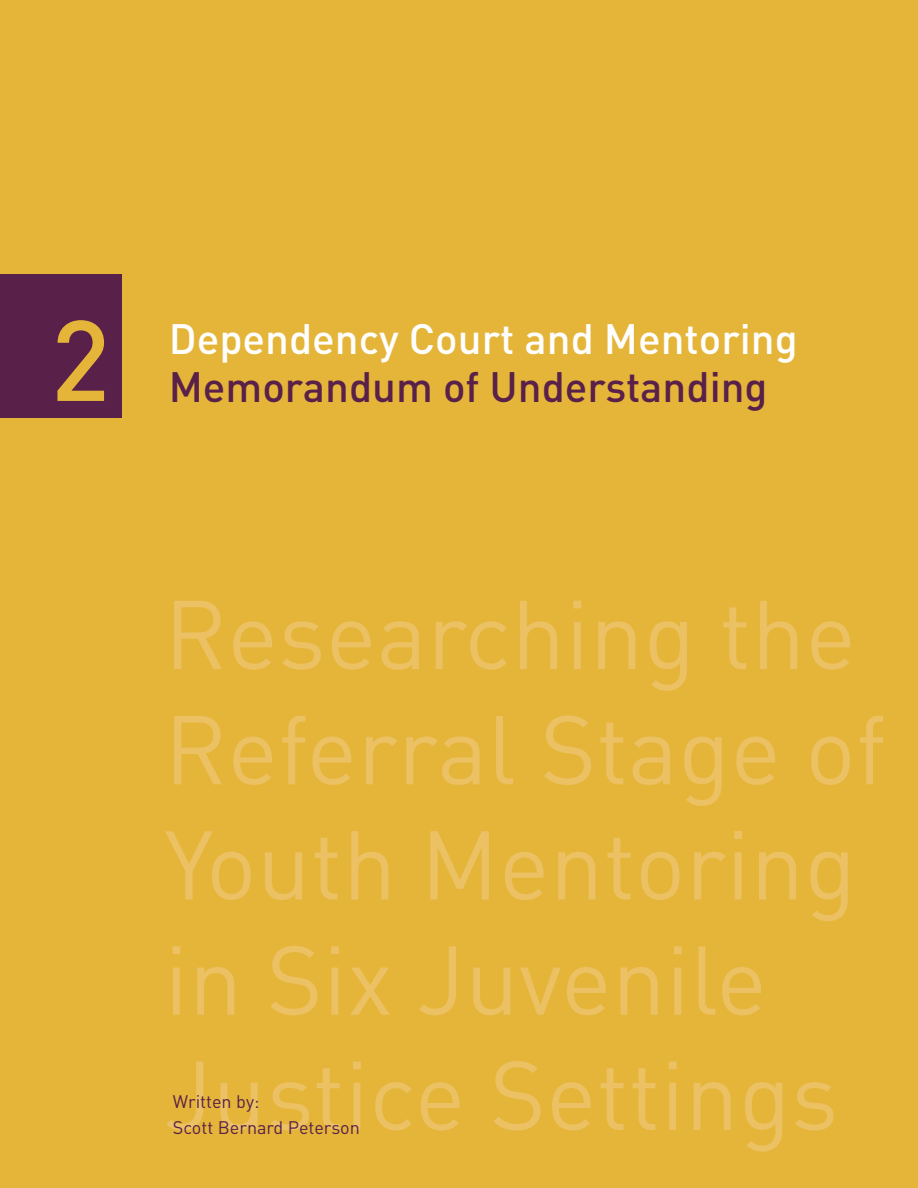
<style>
.page{position:relative;width:918px;height:1188px;background:#e5b53a}
.page>*{position:absolute;margin:0;border:0;box-sizing:border-box;transform-origin:0 0}
.t1{font:500 112.5px "DIN Pro";color:#e5b53a}
.t2{font:96px/115.2px "DIN Pro";color:#ebc163}
.t3{font:500 42px "DIN Pro";color:#fff}
.t4{font:500 42px "DIN Pro";color:#592049}
.bulleted_copy{font:18px "DIN Pro";color:#592049}
</style>
<div class="page">
<div style="left:0;top:274px;width:122px;height:144px;background:#592049"></div>
<p class="t1" style="left:50px;top:284px;width:61px">2</p>
<p class="t3" style="left:169px;top:311px;width:631px">Dependency Court and Mentoring</p>
<p class="t4" style="left:169px;top:359px;width:600px">Memorandum of Understanding</p>
<p class="t2" style="left:164px;top:573px;width:723px">Researching the<br>Referral Stage of<br>Youth Mentoring in Six Juvenile<br>Justice Settings</p>
<p class="bulleted_copy" style="left:173px;top:1089px;width:88px">Written by:</p>
<p class="bulleted_copy" style="left:173px;top:1115px;width:189px">Scott Bernard Peterson</p>
</div>
